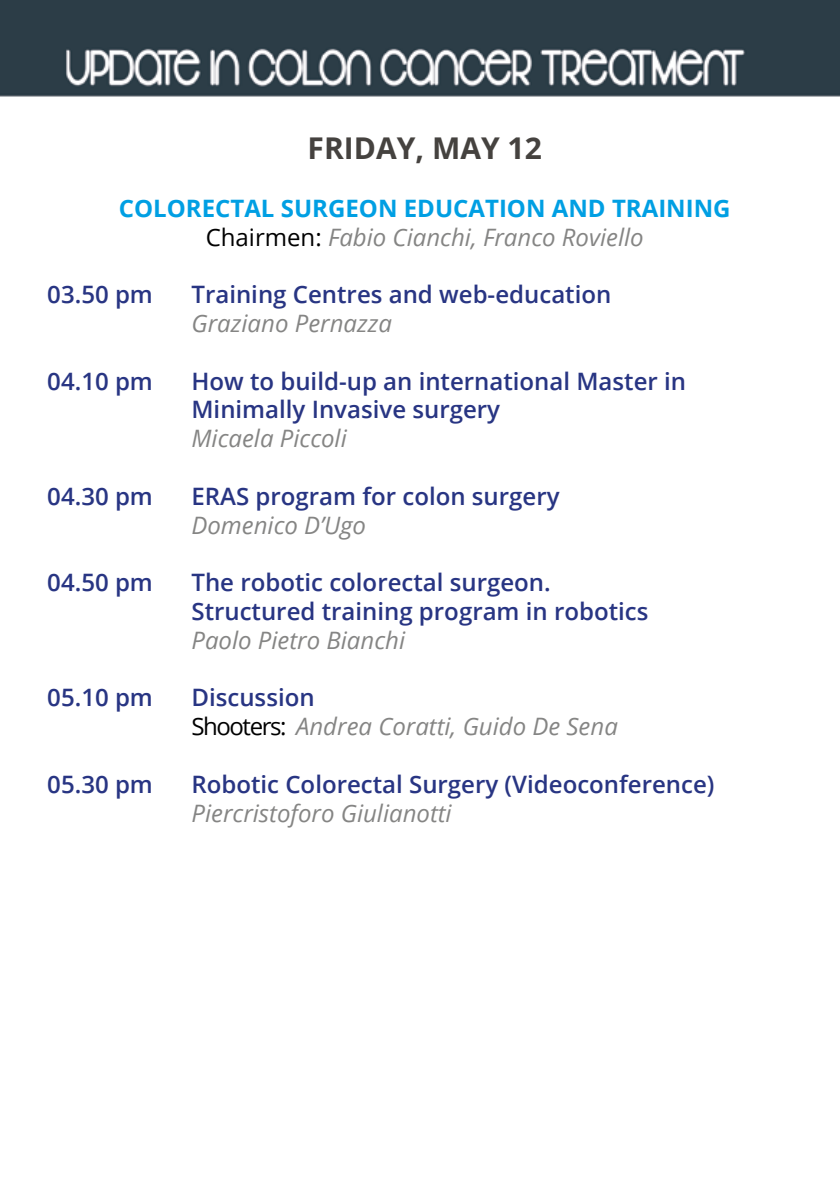
<style>
.page{position:relative;width:840px;height:1191px;background:#fff}
.page>*{position:absolute;margin:0;border:0;box-sizing:border-box;transform-origin:0 0}
.t1{font:700 30px "Open Sans";color:#45423f}
.t2{font:600 24px/28.8px "Open Sans";color:#283583}
.t3{font:italic 24px/28.8px "Open Sans";color:#858584}
.t4{font:700 24px/28.8px "Open Sans";color:#009fe3;text-align:center}
.s1{font-weight:400;color:#000}
.s2{font-weight:400;font-style:italic;color:#858584}
.s3{font-weight:600;font-style:normal;color:#283583}
.s4{font-style:normal;color:#000}
</style>
<div class="page">
<img style="left:0;top:0;width:839px;height:97px">
<p class="t1" style="left:307px;top:127px;width:236px">FRIDAY, MAY 12</p>
<p class="t4" style="left:119px;top:193px;width:613px">COLORECTAL SURGEON EDUCATION AND TRAINING<br><span class="s1">Chairmen:</span> <span class="s2">Fabio Cianchi, Franco Roviello</span></p>
<p class="t2" style="left:47px;top:279px;width:107px">03.50 pm</p>
<p class="t2" style="left:191px;top:279px;width:421px">Training Centres and web-education</p>
<p class="t3" style="left:191px;top:308px;width:202px">Graziano Pernazza</p>
<p class="t2" style="left:47px;top:366px;width:107px">04.10 pm</p>
<p class="t2" style="left:191px;top:366px;width:496px">How to build-up an international Master in<br>Minimally Invasive surgery</p>
<p class="t3" style="left:191px;top:423px;width:157px">Micaela Piccoli</p>
<p class="t2" style="left:47px;top:481px;width:107px">04.30 pm</p>
<p class="t2" style="left:191px;top:481px;width:369px">ERAS program for colon surgery</p>
<p class="t3" style="left:191px;top:510px;width:176px">Domenico D’Ugo</p>
<p class="t2" style="left:47px;top:567px;width:107px">04.50 pm</p>
<p class="t2" style="left:191px;top:567px;width:458px">The robotic colorectal surgeon.<br>Structured training program in robotics</p>
<p class="t3" style="left:191px;top:625px;width:215px">Paolo Pietro Bianchi</p>
<p class="t2" style="left:47px;top:683px;width:107px">05.10 pm</p>
<p class="t3" style="left:191px;top:682px;width:427px"><span class="s3">Discussion<br></span><span class="s4">Shooters:</span> Andrea Coratti, Guido De Sena</p>
<p class="t2" style="left:47px;top:769px;width:107px">05.30 pm</p>
<p class="t2" style="left:191px;top:769px;width:524px">Robotic Colorectal Surgery (Videoconference)</p>
<p class="t3" style="left:191px;top:798px;width:262px">Piercristoforo Giulianotti</p>
</div>
